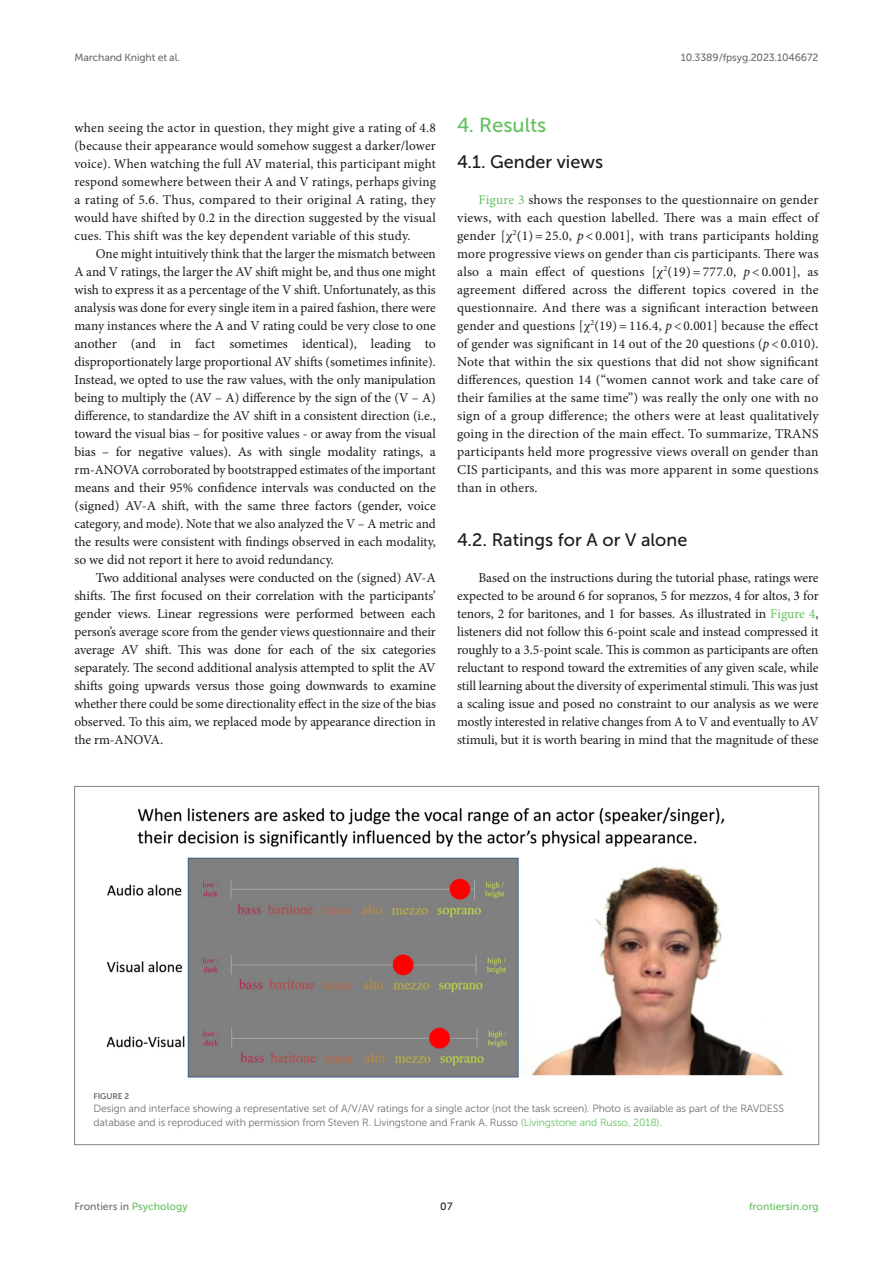
<style>
.page{position:relative;width:893px;height:1263px;background:#fff}
.page>*{position:absolute;margin:0;border:0;box-sizing:border-box;transform-origin:0 0}
.HEAD_1{font:20.25px "Museo Sans 500";color:#65c161}
.HEAD_2{font:18px "Museo Sans 500";color:#1b1c1b}
.HEAD_2_after_HEAD_1{font:18px "Museo Sans 500";color:#1b1c1b}
.TEXT_FLUSH{font:13.5px/18px "Minion Pro";letter-spacing:.01em;color:#1b1c1b;text-align:justify}
.TEXT{font:13.5px/18px "Minion Pro";letter-spacing:-.005em;color:#1b1c1b;text-align:justify}
.FIG_LEG{font:10.5px/13.5px "Museo Sans 300";letter-spacing:-.01em;color:#706f70}
.t1{font:10.5px "Museo Sans 500";letter-spacing:-.015em;color:#706f70}
.t2{font:10.5px "Museo Sans 500";color:#65c161}
.t3{font:10.5px "Museo Sans 500";color:#1b1c1b}
.FIG_HD{font:8.25px "Museo Sans 700";letter-spacing:-.01em;color:#706f70}
.s1{color:#65c161}
.s2{font-family:"STIX General"}
.s3{font-style:italic}
</style>
<div class="page">
<img style="left:106px;top:807px;width:678px;height:271px">
<p class="t1" style="left:74px;top:51px;width:107px">Marchand Knight et al.</p>
<p class="t1" style="left:681px;top:51px;width:139px">10.3389/fpsyg.2023.1046672</p>
<p class="TEXT_FLUSH" style="left:74px;top:119px;width:363px">when seeing the actor in question, they might give a rating of 4.8 (because their appearance would somehow suggest a darker/lower voice). When watching the full AV material, this participant might respond somewhere between their A and V ratings, perhaps giving a rating of 5.6. Thus, compared to their original A rating, they would have shifted by 0.2 in the direction suggested by the visual cues. This shift was the key dependent variable of this study.</p>
<p class="TEXT" style="left:74px;top:245px;width:363px;text-indent:21px">One might intuitively think that the larger the mismatch between A and V ratings, the larger the AV shift might be, and thus one might wish to express it as a percentage of the V shift. Unfortunately, as this analysis was done for every single item in a paired fashion, there were many instances where the A and V rating could be very close to one another (and in fact sometimes identical), leading to disproportionately large proportional AV shifts (sometimes infinite).<br>Instead, we opted to use the raw values, with the only manipulation being to multiply the (AV – A) difference by the sign of the (V – A) difference, to standardize the AV shift in a consistent direction (i.e., toward the visual bias – for positive values - or away from the visual bias – for negative values). As with single modality ratings, a rm-ANOVA corroborated by bootstrapped estimates of the important means and their 95% confidence intervals was conducted on the (signed) AV-A shift, with the same three factors (gender, voice category, and mode). Note that we also analyzed the V – A metric and the results were consistent with findings observed in each modality, so we did not report it here to avoid redundancy.</p>
<p class="TEXT" style="left:74px;top:569px;width:363px;text-indent:21px">Two additional analyses were conducted on the (signed) AV-A shifts. The first focused on their correlation with the participants’ gender views. Linear regressions were performed between each person’s average score from the gender views questionnaire and their average AV shift. This was done for each of the six categories separately. The second additional analysis attempted to split the AV shifts going upwards versus those going downwards to examine whether there could be some directionality effect in the size of the bias observed. To this aim, we replaced mode by appearance direction in the rm-ANOVA.</p>
<p class="HEAD_1" style="left:457px;top:114px;width:91px">4. Results</p>
<p class="HEAD_2_after_HEAD_1" style="left:457px;top:152px;width:148px">4.1. Gender views</p>
<p class="TEXT_FLUSH" style="left:457px;top:191px;width:363px;text-indent:21px"><span class="s1">Figure 3</span> shows the responses to the questionnaire on gender views, with each question labelled. There was a main effect of gender [<span class="s2">χ</span><sup>2</sup>(1) = 25.0, <span class="s3">p</span> &lt; 0.001], with trans participants holding more progressive views on gender than cis participants. There was also a main effect of questions [<span class="s2">χ</span><sup>2</sup>(19) = 777.0, <span class="s3">p</span> &lt; 0.001], as agreement differed across the different topics covered in the questionnaire. And there was a significant interaction between gender and questions [<span class="s2">χ</span><sup>2</sup>(19) = 116.4, <span class="s3">p</span> &lt; 0.001] because the effect of gender was significant in 14 out of the 20 questions (<span class="s3">p</span> &lt; 0.010).<br>Note that within the six questions that did not show significant differences, question 14 (“women cannot work and take care of their families at the same time”) was really the only one with no sign of a group difference; the others were at least qualitatively going in the direction of the main effect. To summarize, TRANS participants held more progressive views overall on gender than CIS participants, and this was more apparent in some questions than in others.</p>
<p class="HEAD_2" style="left:457px;top:530px;width:232px">4.2. Ratings for A or V alone</p>
<p class="TEXT_FLUSH" style="left:457px;top:569px;width:363px;text-indent:21px">Based on the instructions during the tutorial phase, ratings were expected to be around 6 for sopranos, 5 for mezzos, 4 for altos, 3 for tenors, 2 for baritones, and 1 for basses. As illustrated in <span class="s1">Figure 4</span>, listeners did not follow this 6-point scale and instead compressed it roughly to a 3.5-point scale. This is common as participants are often reluctant to respond toward the extremities of any given scale, while still learning about the diversity of experimental stimuli. This was just a scaling issue and posed no constraint to our analysis as we were mostly interested in relative changes from A to V and eventually to AV stimuli, but it is worth bearing in mind that the magnitude of these</p>
<p class="FIG_HD" style="left:94px;top:1091px;width:37px">FIGURE 2</p>
<p class="FIG_LEG" style="left:94px;top:1102px;width:692px">Design and interface showing a representative set of A/V/AV ratings for a single actor (not the task screen). Photo is available as part of the RAVDESS database and is reproduced with permission from Steven R. Livingstone and Frank A. Russo <span class="s1">(Livingstone and Russo, 2018)</span>.</p>
<p class="t1" style="left:74px;top:1200px;width:115px">Frontiers in <span class="s1">Psychology</span></p>
<p class="t3" style="left:440px;top:1200px;width:14px">07</p>
<p class="t2" style="left:749px;top:1200px;width:71px">frontiersin.org</p>
</div>
